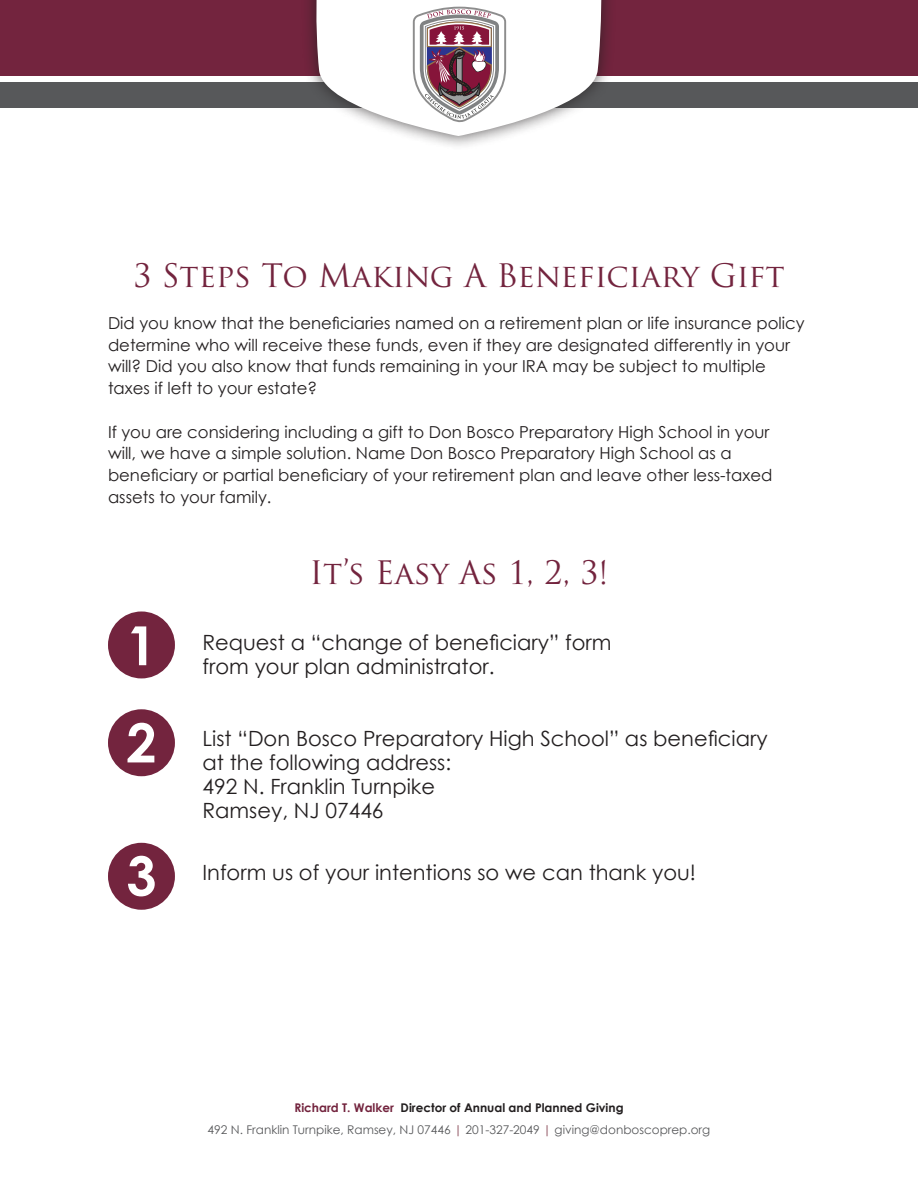
<style>
.page{position:relative;width:918px;height:1188px;background:#fff}
.page>*{position:absolute;margin:0;border:0;box-sizing:border-box;transform-origin:0 0}
.t1{font:700 54px "Century Gothic";color:#fff}
.Main_Heading{font:31.5px "Trajan Pro";color:#73243e}
.t2{font:21px/24px "Century Gothic";color:#231f20}
.t3{font:16.5px/21.8px "Century Gothic";color:#231f20}
.t4{font:12px/21.8px "Century Gothic";color:#57585a;text-align:center}
.s1{font-weight:700;color:#73243e}
.s2{font-weight:700;color:#231f20}
.s3{color:#884855}
</style>
<div class="page">
<div style="left:0;top:0;width:918px;height:75px;background:#73243e"></div>
<div style="left:0;top:82px;width:918px;height:26px;background:#57585a"></div>
<div style="left:301px;top:0;width:316px;height:151px;background:#231f20;opacity:.75"></div>
<svg style="left:315px;top:0;width:287px;height:136px"></svg>
<div style="left:108px;top:611px;width:67px;height:67px;background:#73243e;border-radius:50%"></div>
<div style="left:108px;top:709px;width:67px;height:67px;background:#73243e;border-radius:50%"></div>
<div style="left:108px;top:843px;width:67px;height:67px;background:#73243e;border-radius:50%"></div>
<p class="Main_Heading" style="left:133px;top:255px;width:653px">3 Steps To Making A Beneficiary Gift</p>
<p class="t3" style="left:108px;top:312px;width:698px">Did you know that the beneficiaries named on a retirement plan or life insurance policy determine who will receive these funds, even if they are designated differently in your will? Did you also know that funds remaining in your IRA may be subject to multiple taxes if left to your estate?</p>
<p class="t3" style="left:108px;top:421px;width:666px">If you are considering including a gift to Don Bosco Preparatory High School in your will, we have a simple solution. Name Don Bosco Preparatory High School as a beneficiary or partial beneficiary of your retirement plan and leave other less-taxed assets to your family.</p>
<p class="t1" style="left:126px;top:612px;width:32px">1</p>
<p class="t1" style="left:126px;top:709px;width:32px">2</p>
<p class="t1" style="left:126px;top:842px;width:32px">3</p>
<p class="Main_Heading" style="left:309px;top:553px;width:301px">It’s Easy As 1, 2, 3!</p>
<p class="t2" style="left:202px;top:630px;width:410px">Request a “change of beneficiary” form from your plan administrator.</p>
<p class="t2" style="left:202px;top:726px;width:567px">List “Don Bosco Preparatory High School” as beneficiary at the following address:</p>
<p class="t2" style="left:202px;top:774px;width:234px">492 N. Franklin Turnpike</p>
<p class="t2" style="left:202px;top:798px;width:183px">Ramsey, NJ 07446</p>
<p class="t2" style="left:202px;top:860px;width:495px">Inform us of your intentions so we can thank you!</p>
<p class="t4" style="left:208px;top:1097px;width:504px"><span class="s1">Richard T. Walker</span> <span class="s2">Director of Annual and Planned Giving<br></span>492 N. Franklin Turnpike, Ramsey, NJ 07446 <span class="s3">|</span> 201-327-2049 <span class="s3">|</span> giving@donboscoprep.org</p>
</div>
